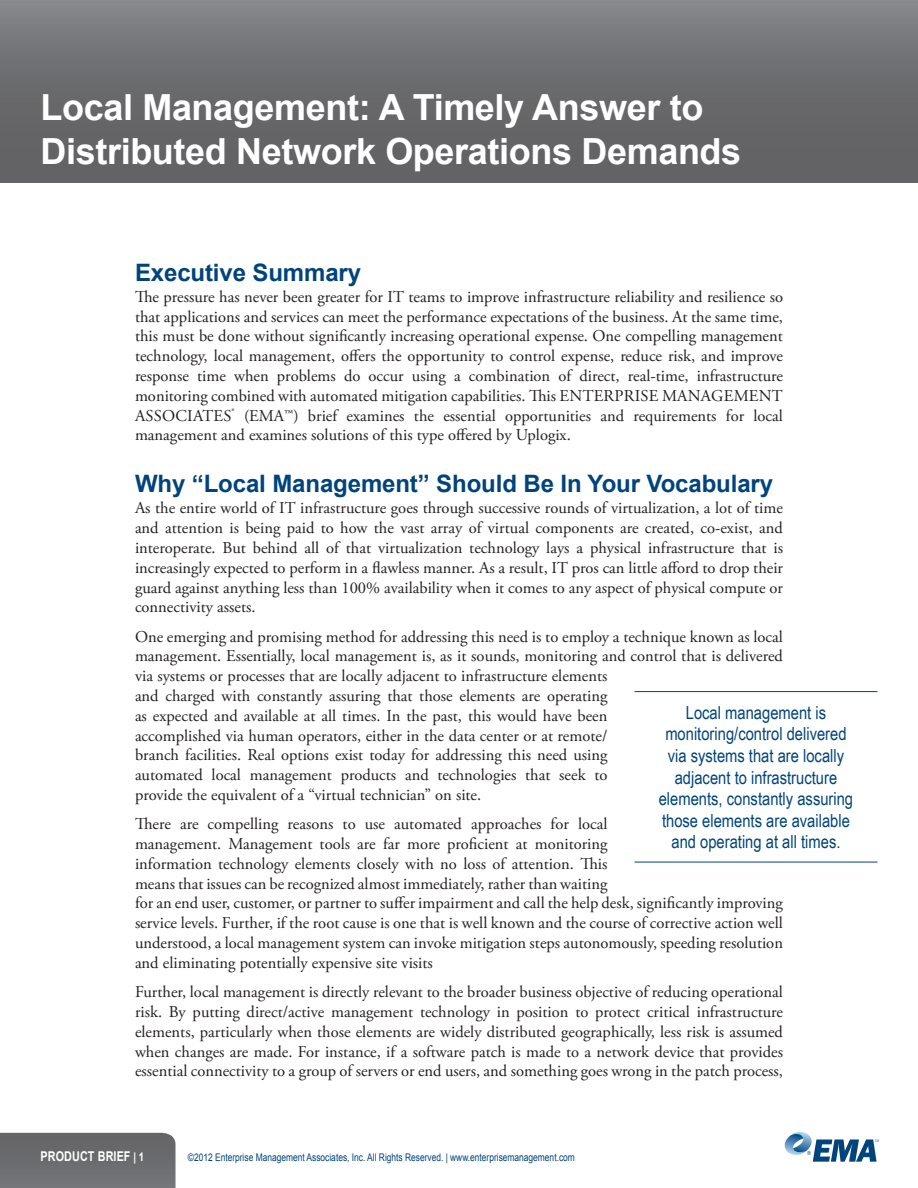
<style>
.page{position:relative;width:918px;height:1188px;background:#fff}
.page>*{position:absolute;margin:0;border:0;box-sizing:border-box;transform-origin:0 0}
.Headline{font:700 36px/43.2px "Arial";letter-spacing:-.01em;color:#fff}
.Heading_1{font:700 24px "Arial";letter-spacing:-.005em;color:#00447b}
.SIDEBAR{font:18px/21.6px "Arial Narrow";color:#00447b;text-align:center}
.t1{font:16.5px/19.8px "Adobe Garamond Pro";color:#231f20;text-align:justify}
.Page_footer{font:700 13.5px "Arial";letter-spacing:.01em;color:#fff;scale:.8 1}
.Copyright_info{font:10.5px "Arial";color:#00447b;scale:.8 1}
.s1{font-size:12px}
</style>
<div class="page">
<svg style="left:0;top:1133px;width:176px;height:55px;background:#6c6d70"></svg>
<div style="left:0;top:0;width:918px;height:182px;background:linear-gradient(to bottom,#7f8184,#5c5c5f)"></div>
<svg style="left:785px;top:1132px;width:94px;height:30px"></svg>
<hr style="left:634px;top:691px;width:244px;height:1px;background:#00447b">
<hr style="left:634px;top:862px;width:244px;height:1px;background:#00447b">
<p class="Headline" style="left:40px;top:87px;width:702px">Local Management: A Timely Answer to<br>Distributed Network Operations Demands</p>
<p class="Heading_1" style="left:135px;top:256px;width:228px">Executive Summary</p>
<p class="t1" style="left:135px;top:287px;width:650px">The pressure has never been greater for IT teams to improve infrastructure reliability and resilience so that applications and services can meet the performance expectations of the business. At the same time, this must be done without significantly increasing operational expense. One compelling management technology, local management, offers the opportunity to control expense, reduce risk, and improve response time when problems do occur using a combination of direct, real-time, infrastructure monitoring combined with automated mitigation capabilities. This ENTERPRISE MANAGEMENT ASSOCIATES<sup>®</sup> (EMA™) brief examines the essential opportunities and requirements for local management and examines solutions of this type offered by Uplogix.</p>
<p class="Heading_1" style="left:135px;top:468px;width:640px">Why “Local Management” Should Be In Your Vocabulary</p>
<p class="t1" style="left:135px;top:499px;width:650px">As the entire world of IT infrastructure goes through successive rounds of virtualization, a lot of time and attention is being paid to how the vast array of virtual components are created, co-exist, and interoperate. But behind all of that virtualization technology lays a physical infrastructure that is increasingly expected to perform in a flawless manner. As a result, IT pros can little afford to drop their guard against anything less than 100% availability when it comes to any aspect of physical compute or connectivity assets.</p>
<p class="t1" style="left:135px;top:627px;width:649px;text-align:left">One emerging and promising method for addressing this need is to employ a technique known as local management. Essentially, local management is, as it sounds, monitoring and control that is delivered via systems or processes that are locally adjacent to infrastructure elements<br>and charged with constantly assuring that those elements are operating<br>as expected and available at all times. In the past, this would have been<br>accomplished via human operators, either in the data center or at remote/<br>branch facilities. Real options exist today for addressing this need using<br>automated local management products and technologies that seek to<br>provide the equivalent of a “virtual technician” on site.</p>
<p class="t1" style="left:135px;top:815px;width:650px;text-align:left">There are compelling reasons to use automated approaches for local<br>management. Management tools are far more proficient at monitoring<br>information technology elements closely with no loss of attention. This<br>means that issues can be recognized almost immediately, rather than waiting<br>for an end user, customer, or partner to suffer impairment and call the help desk, significantly improving service levels. Further, if the root cause is one that is well known and the course of corrective action well understood, a local management system can invoke mitigation steps autonomously, speeding resolution and eliminating potentially expensive site visits</p>
<p class="t1" style="left:135px;top:983px;width:650px">Further, local management is directly relevant to the broader business objective of reducing operational risk. By putting direct/active management technology in position to protect critical infrastructure elements, particularly when those elements are widely distributed geographically, less risk is assumed when changes are made. For instance, if a software patch is made to a network device that provides essential connectivity to a group of servers or end users, and something goes wrong in the patch process,</p>
<p class="SIDEBAR" style="left:659px;top:702px;width:196px">Local management is monitoring/control delivered via systems that are locally adjacent to infrastructure elements, constantly assuring those elements are available and operating at all times.</p>
<p class="Page_footer" style="left:40px;top:1147px;width:131px">PRODUCT BRIEF <span class="s1">| 1</span></p>
<p class="Copyright_info" style="left:188px;top:1150px;width:485px">©2012 Enterprise Management Associates, Inc. All Rights Reserved. | www.enterprisemanagement.com</p>
</div>
